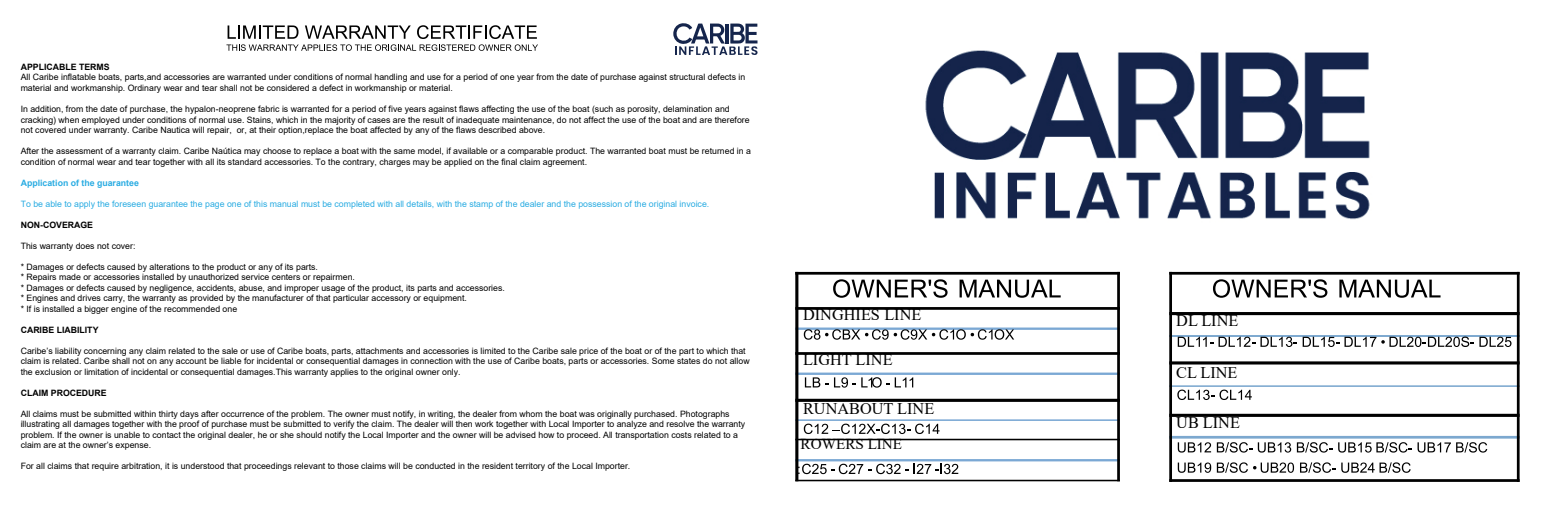
<style>
.page{position:relative;width:1560px;height:514px;background:#fff}
.page>*{position:absolute;margin:0;border:0;box-sizing:border-box;transform-origin:0 0}
.t1{font:16.25px "Times New Roman";color:#000}
.t2{font:15.12px "Times New Roman";color:#000}
.t3{font:8.75px/10.5px "Arial";color:#000}
.t4{font:8.75px "Arial";color:#2aace2}
.t5{font:700 8.75px "Arial";color:#000}
.t6{font:700 8.75px "Arial";color:#2aace2}
</style>
<div class="page">
<svg style="left:226px;top:23px;width:532px;height:31px"></svg>
<hr style="left:795px;top:307px;width:324px;height:3px;background:#000">
<hr style="left:795px;top:327px;width:324px;height:3px;background:#7ba8d4">
<hr style="left:795px;top:352px;width:324px;height:3px;background:#000">
<hr style="left:795px;top:372px;width:324px;height:3px;background:#7ba8d4">
<hr style="left:795px;top:399px;width:324px;height:3px;background:#000">
<hr style="left:795px;top:419px;width:324px;height:2px;background:#7ba8d4">
<hr style="left:795px;top:439px;width:324px;height:1px;background:#000">
<hr style="left:795px;top:459px;width:324px;height:2px;background:#7ba8d4">
<hr style="left:795px;top:272px;width:3px;height:209px;background:#000">
<hr style="left:1117px;top:272px;width:2px;height:209px;background:#000">
<hr style="left:795px;top:272px;width:324px;height:3px;background:#000">
<hr style="left:795px;top:480px;width:324px;height:1px;background:#000">
<svg style="left:833px;top:279px;width:114px;height:19px"></svg>
<svg style="left:959px;top:280px;width:101px;height:18px"></svg>
<svg style="left:803px;top:329px;width:211px;height:11px"></svg>
<svg style="left:804px;top:377px;width:109px;height:10px"></svg>
<svg style="left:803px;top:423px;width:136px;height:11px"></svg>
<svg style="left:798px;top:464px;width:160px;height:10px"></svg>
<hr style="left:1169px;top:312px;width:350px;height:3px;background:#000">
<hr style="left:1169px;top:335px;width:350px;height:2px;background:#7ca8cf">
<hr style="left:1169px;top:361px;width:350px;height:3px;background:#000">
<hr style="left:1169px;top:385px;width:350px;height:2px;background:#7ca8cf">
<hr style="left:1169px;top:414px;width:350px;height:3px;background:#000">
<hr style="left:1169px;top:436px;width:350px;height:2px;background:#7ca8cf">
<hr style="left:1169px;top:272px;width:2px;height:210px;background:#000">
<hr style="left:1516px;top:272px;width:3px;height:210px;background:#000">
<hr style="left:1169px;top:272px;width:350px;height:3px;background:#000">
<hr style="left:1169px;top:479px;width:350px;height:3px;background:#000">
<svg style="left:1213px;top:279px;width:114px;height:19px"></svg>
<svg style="left:1339px;top:280px;width:101px;height:18px"></svg>
<svg style="left:1177px;top:336px;width:296px;height:11px"></svg>
<svg style="left:1479px;top:337px;width:32px;height:10px"></svg>
<svg style="left:1177px;top:389px;width:74px;height:11px"></svg>
<svg style="left:1177px;top:442px;width:309px;height:10px"></svg>
<svg style="left:1177px;top:462px;width:116px;height:11px"></svg>
<svg style="left:1300px;top:462px;width:110px;height:11px"></svg>
<img style="left:925px;top:50px;width:445px;height:170px">
<svg style="left:673px;top:23px;width:84px;height:32px"></svg>
<p class="t5" style="left:21px;top:61px;width:90px">APPLICABLE TERMS</p>
<p class="t3" style="left:21px;top:72px;width:726px">All Caribe inflatable boats, parts,and accessories are warranted under conditions of normal handling and use for a period of one year from the date of purchase against structural defects in material and workmanship. Ordinary wear and tear shall not be considered a defect in workmanship or material.</p>
<p class="t3" style="left:21px;top:104px;width:730px">In addition, from the date of purchase, the hypalon-neoprene fabric is warranted for a period of five years against flaws affecting the use of the boat (such as porosity, delamination and cracking) when employed under conditions of normal use. Stains, which in the majority of cases are the result of inadequate maintenance, do not affect the use of the boat and are therefore not covered under warranty. Caribe Nautica will repair, or, at their option,replace the boat affected by any of the flaws described above.</p>
<p class="t3" style="left:21px;top:146px;width:731px">After the assessment of a warranty claim. Caribe Naútica may choose to replace a boat with the same model, if available or a comparable product. The warranted boat must be returned in a condition of normal wear and tear together with all its standard accessories. To the contrary, charges may be applied on the final claim agreement.</p>
<p class="t6" style="left:21px;top:176px;width:120px">Application of the guarantee</p>
<p class="t4" style="left:21px;top:197px;width:690px">To be able to apply the foreseen guarantee the page one of this manual must be completed with all details, with the stamp of the dealer and the possession of the original invoice.</p>
<p class="t5" style="left:21px;top:218px;width:74px">NON-COVERAGE</p>
<p class="t3" style="left:21px;top:240px;width:116px">This warranty does not cover:</p>
<p class="t3" style="left:21px;top:261px;width:485px">* Damages or defects caused by alterations to the product or any of its parts.<br>* Repairs made or accessories installed by unauthorized service centers or repairmen.<br>* Damages or defects caused by negligence, accidents, abuse, and improper usage of the product, its parts and accessories. * Engines and drives carry, the warranty as provided by the manufacturer of that particular accessory or equipment.<br>* If is installed a bigger engine of the recommended one</p>
<p class="t5" style="left:21px;top:323px;width:79px">CARIBE LIABILITY</p>
<p class="t3" style="left:21px;top:345px;width:730px">Caribe’s liability concerning any claim related to the sale or use of Caribe boats, parts, attachments and accessories is limited to the Caribe sale price of the boat or of the part to which that claim is related. Caribe shall not on any account be liable for incidental or consequential damages in connection with the use of Caribe boats, parts or accessories. Some states do not allow the exclusion or limitation of incidental or consequential damages.This warranty applies to the original owner only.</p>
<p class="t5" style="left:21px;top:386px;width:88px">CLAIM PROCEDURE</p>
<p class="t3" style="left:21px;top:408px;width:726px">All claims must be submitted within thirty days after occurrence of the problem. The owner must notify, in writing, the dealer from whom the boat was originally purchased. Photographs illustrating all damages together with the proof of purchase must be submitted to verify the claim. The dealer will then work together with Local Importer to analyze and resolve the warranty problem. If the owner is unable to contact the original dealer, he or she should notify the Local Importer and the owner will be advised how to proceed. All transportation costs related to a claim are at the owner’s expense.</p>
<p class="t3" style="left:21px;top:461px;width:611px">For all claims that require arbitration, it is understood that proceedings relevant to those claims will be conducted in the resident territory of the Local Importer.</p>
<h1 class="t1" style="left:803px;top:303px;width:120px">DINGHIES LINE</h1>
<h1 class="t1" style="left:803px;top:348px;width:91px">LIGHT LINE</h1>
<h1 class="t1" style="left:803px;top:397px;width:133px">RUNABOUT LINE</h1>
<h2 class="t2" style="left:800px;top:433px;width:103px">ROWERS LINE</h2>
<h1 class="t1" style="left:1176px;top:309px;width:64px">DL LINE</h1>
<h1 class="t1" style="left:1176px;top:361px;width:63px">CL LINE</h1>
<h1 class="t1" style="left:1176px;top:411px;width:65px">UB LINE</h1>
</div>
